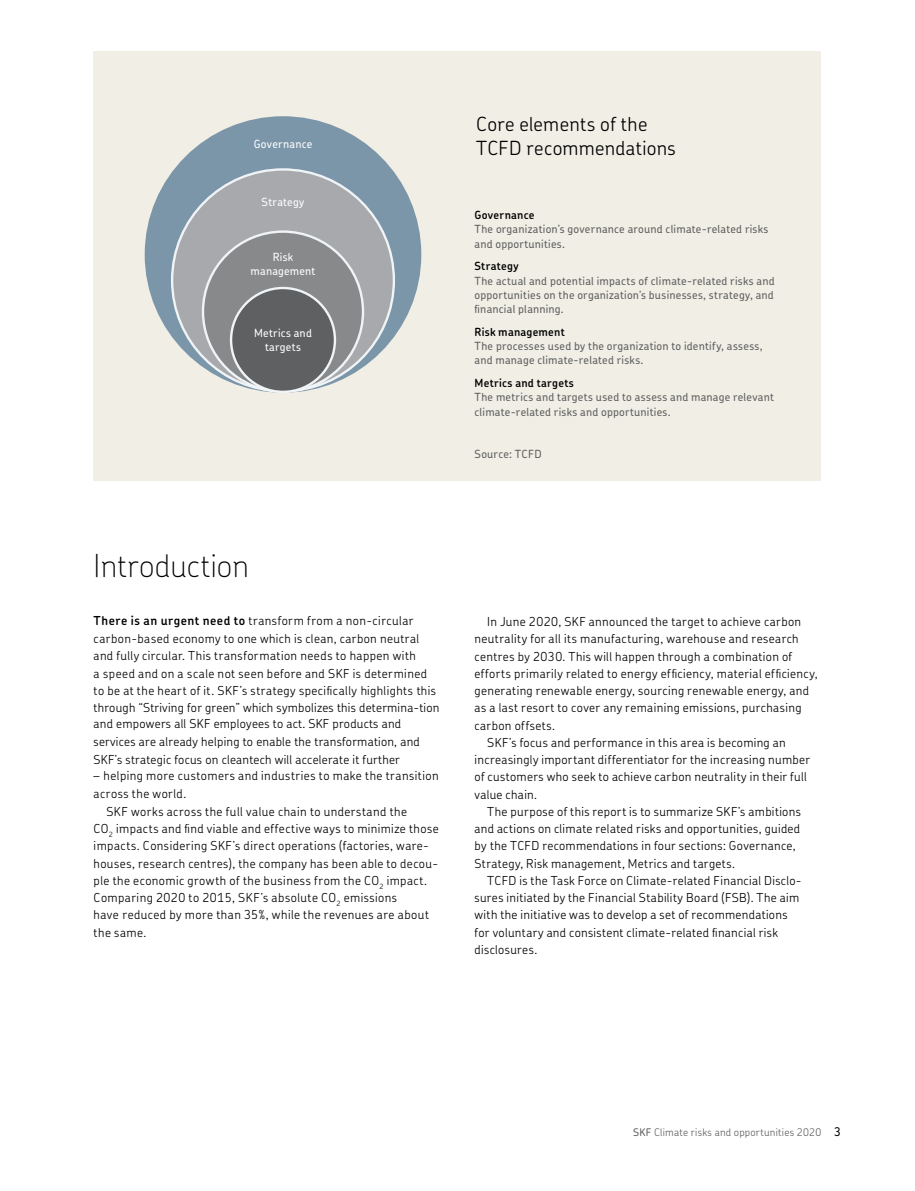
<style>
.page{position:relative;width:915px;height:1191px;background:#fff}
.page>*{position:absolute;margin:0;border:0;box-sizing:border-box;transform-origin:0 0}
.t1{font:100 31.5px "SKF Chevin OT";letter-spacing:.01em;color:#000}
.t2{font:300 19.5px/24px "SKF Chevin OT";letter-spacing:.015em;color:#000}
.t3{font:300 12.3px/17.1px "SKF Chevin OT";letter-spacing:.03em;color:#000}
.t4{font:500 11.25px/14.2px "SKF Chevin OT";letter-spacing:.02em;color:#5f6061}
.t5{font:600 11.25px "SKF Chevin OT";letter-spacing:.02em;color:#000}
.t6{font:500 11.25px/14.2px "SKF Chevin OT";letter-spacing:.02em;color:#fff;text-align:center}
.t7{font:300 10.5px "SKF Chevin OT";letter-spacing:.025em;color:#5f6061}
.s1{font-weight:600}
.s2{font-weight:500}
.s3{font-weight:500;font-size:12px;color:#000}
</style>
<div class="page">
<div style="left:94px;top:51px;width:727px;height:429px;background:#f1efe5"></div>
<div style="left:145px;top:116px;width:276px;height:277px;background:#7b95a9;border-radius:50%"></div>
<div style="left:172px;top:169px;width:222px;height:222px;background:#a7a9ad;border-radius:50%"></div>
<div style="left:203px;top:232px;width:160px;height:159px;background:#87898b;border-radius:50%"></div>
<div style="left:231px;top:288px;width:104px;height:104px;background:#5f6061;border-radius:50%"></div>
<div style="left:230px;top:287px;width:106px;height:106px;border:2px solid #f0f4f7;border-radius:50%"></div>
<p class="t6" style="left:253px;top:135px;width:60px">Governance</p>
<p class="t6" style="left:261px;top:194px;width:44px">Strategy</p>
<p class="t6" style="left:250px;top:248px;width:66px">Risk management</p>
<p class="t6" style="left:254px;top:324px;width:59px">Metrics and targets</p>
<h2 class="t2" style="left:476px;top:109px;width:201px">Core elements of the<br>TCFD recommendations</h2>
<p class="t5" style="left:474px;top:204px;width:62px">Governance</p>
<p class="t4" style="left:474px;top:221px;width:295px">The organization’s governance around climate-related risks and opportunities.</p>
<p class="t5" style="left:474px;top:256px;width:46px">Strategy</p>
<p class="t4" style="left:474px;top:272px;width:301px;text-align:justify">The actual and potential impacts of climate-related risks and opportunities on the organization’s businesses, strategy, and financial planning.</p>
<p class="t5" style="left:474px;top:321px;width:92px">Risk management</p>
<p class="t4" style="left:474px;top:337px;width:289px">The processes used by the organization to identify, assess, and manage climate-related risks.</p>
<p class="t5" style="left:474px;top:372px;width:101px">Metrics and targets</p>
<p class="t4" style="left:474px;top:389px;width:301px">The metrics and targets used to assess and manage relevant climate-related risks and opportunities.</p>
<p class="t4" style="left:474px;top:446px;width:69px">Source: TCFD</p>
<h1 class="t1" style="left:94px;top:537px;width:157px">Introduction</h1>
<p class="t3" style="left:94px;top:610px;width:347px"><span class="s1">There is an urgent need to</span> transform from a non-circular carbon-based economy to one which is clean, carbon neutral and fully circular. This transformation needs to happen with<br>a speed and on a scale not seen before and SKF is determined to be at the heart of it. SKF’s strategy specifically highlights this through “Striving for green” which symbolizes this determina-tion and empowers all SKF employees to act. SKF products and</p>
<p class="t3" style="left:94px;top:731px;width:327px">services are already helping to enable the transformation, and<br>SKF’s strategic focus on cleantech will accelerate it further</p>
<p class="t3" style="left:94px;top:765px;width:346px">– helping more customers and industries to make the transition</p>
<p class="t3" style="left:94px;top:783px;width:94px">across the world.</p>
<p class="t3" style="left:106px;top:801px;width:302px">SKF works across the full value chain to understand the</p>
<p class="t3" style="left:94px;top:818px;width:346px">CO<sub>2</sub> impacts and find viable and effective ways to minimize those</p>
<p class="t3" style="left:94px;top:835px;width:337px">impacts. Considering SKF’s direct operations (factories, ware-</p>
<p class="t3" style="left:94px;top:853px;width:346px">houses, research centres), the company has been able to decou-</p>
<p class="t3" style="left:94px;top:870px;width:335px">ple the economic growth of the business from the CO<sub>2</sub> impact.</p>
<p class="t3" style="left:94px;top:887px;width:305px">Comparing 2020 to 2015, SKF’s absolute CO<sub>2</sub> emissions</p>
<p class="t3" style="left:94px;top:904px;width:336px">have reduced by more than 35%, while the revenues are about</p>
<p class="t3" style="left:94px;top:922px;width:54px">the same.</p>
<p class="t3" style="left:487px;top:611px;width:315px">In June 2020, SKF announced the target to achieve carbon</p>
<p class="t3" style="left:474px;top:628px;width:325px">neutrality for all its manufacturing, warehouse and research</p>
<p class="t3" style="left:474px;top:646px;width:319px">centres by 2030. This will happen through a combination of</p>
<p class="t3" style="left:474px;top:663px;width:344px">efforts primarily related to energy efficiency, material efficiency,</p>
<p class="t3" style="left:474px;top:680px;width:336px">generating renewable energy, sourcing renewable energy, and</p>
<p class="t3" style="left:474px;top:697px;width:328px">as a last resort to cover any remaining emissions, purchasing</p>
<p class="t3" style="left:474px;top:715px;width:82px">carbon offsets.</p>
<p class="t3" style="left:487px;top:732px;width:300px">SKF’s focus and performance in this area is becoming an</p>
<p class="t3" style="left:474px;top:749px;width:337px">increasingly important differentiator for the increasing number</p>
<p class="t3" style="left:474px;top:766px;width:334px">of customers who seek to achieve carbon neutrality in their full</p>
<p class="t3" style="left:474px;top:784px;width:64px">value chain.</p>
<p class="t3" style="left:487px;top:801px;width:315px">The purpose of this report is to summarize SKF’s ambitions</p>
<p class="t3" style="left:474px;top:818px;width:327px">and actions on climate related risks and opportunities, guided</p>
<p class="t3" style="left:474px;top:835px;width:322px">by the TCFD recommendations in four sections: Governance,</p>
<p class="t3" style="left:474px;top:853px;width:262px">Strategy, Risk management, Metrics and targets.</p>
<p class="t3" style="left:487px;top:870px;width:316px">TCFD is the Task Force on Climate-related Financial Disclo-</p>
<p class="t3" style="left:474px;top:887px;width:326px">sures initiated by the Financial Stability Board (FSB). The aim</p>
<p class="t3" style="left:474px;top:904px;width:314px">with the initiative was to develop a set of recommendations</p>
<p class="t3" style="left:474px;top:922px;width:305px">for voluntary and consistent climate-related financial risk</p>
<p class="t3" style="left:474px;top:939px;width:64px">disclosures.</p>
<p class="t7" style="left:633px;top:1122px;width:209px"><span class="s2">SKF</span> Climate risks and opportunities 2020 <span class="s3">3</span></p>
</div>
